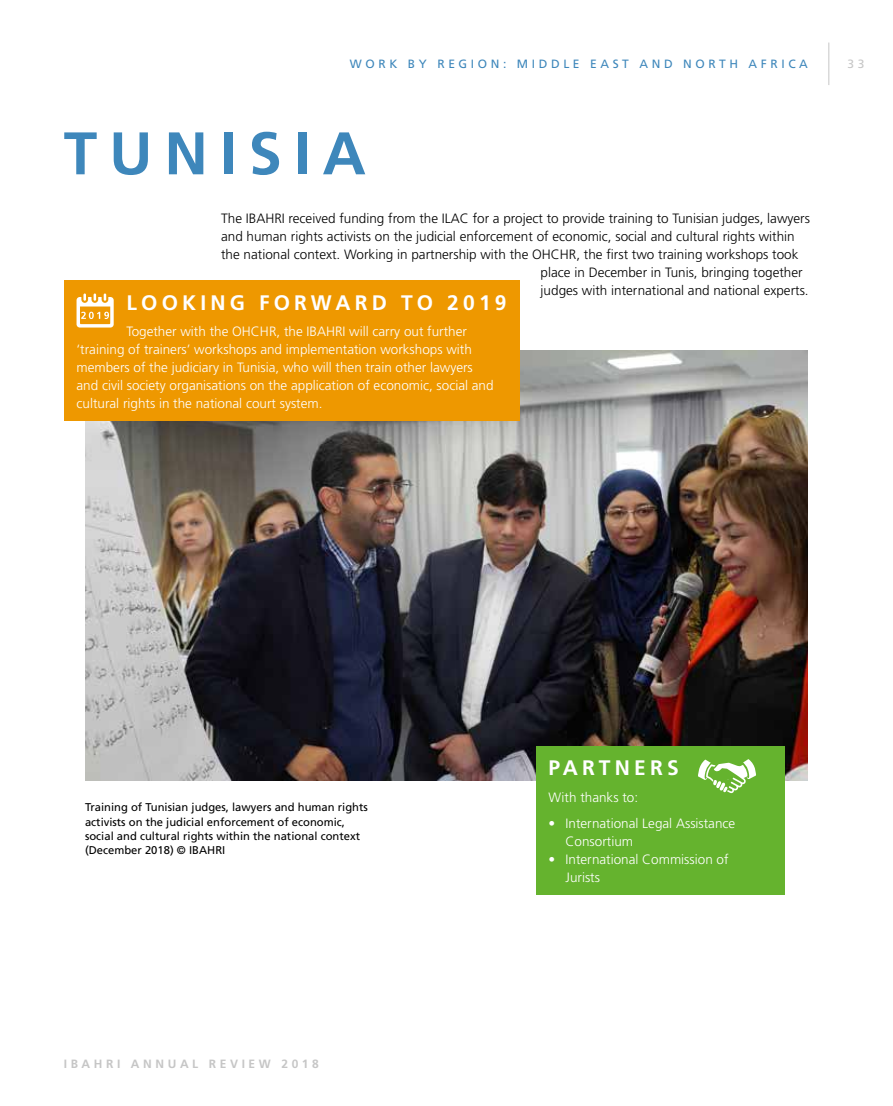
<style>
.page{position:relative;width:893px;height:1106px;background:#fff}
.page>*{position:absolute;margin:0;border:0;box-sizing:border-box;transform-origin:0 0}
.t1{font:700 60px "Frutiger";letter-spacing:.2em;color:#3e87bb}
.t2{font:700 21px "Frutiger";letter-spacing:.2em;color:#fff}
.t3{font:300 13.5px/18px "Frutiger";color:#fff}
.t4{font:300 13.5px "Frutiger";color:#000}
.t5{font:12px "Frutiger";letter-spacing:.3em;color:#3e87bb}
.t6{font:700 12px "Frutiger";letter-spacing:.3em;color:#c6c6c6}
.t7{font:12px "Frutiger";color:#c6c6c6}
.t8{font:11.25px/14.2px "Frutiger";color:#000}
</style>
<div class="page">
<hr style="left:828px;top:43px;width:1px;height:42px;background:#c6c6c6">
<img style="left:85px;top:351px;width:723px;height:429px">
<div style="left:64px;top:281px;width:455px;height:140px;background:#ee9800"></div>
<svg style="left:77px;top:293px;width:37px;height:34px"></svg>
<div style="left:536px;top:746px;width:248px;height:149px;background:#65b32e"></div>
<svg style="left:698px;top:759px;width:58px;height:34px"></svg>
<p class="t5" style="left:350px;top:57px;width:459px">WORK BY REGION: MIDDLE EAST AND NORTH AFRICA</p>
<p class="t7" style="left:847px;top:57px;width:18px">3 3</p>
<h1 class="t1" style="left:64px;top:118px;width:304px">TUNISIA</h1>
<p class="t4" style="left:221px;top:211px;width:590px">The IBAHRI received funding from the ILAC for a project to provide training to Tunisian judges, lawyers</p>
<p class="t4" style="left:221px;top:229px;width:575px">and human rights activists on the judicial enforcement of economic, social and cultural rights within</p>
<p class="t4" style="left:221px;top:247px;width:579px">the national context. Working in partnership with the OHCHR, the first two training workshops took</p>
<p class="t4" style="left:541px;top:265px;width:264px">place in December in Tunis, bringing together</p>
<p class="t4" style="left:541px;top:283px;width:270px">judges with international and national experts.</p>
<h2 class="t2" style="left:126px;top:290px;width:382px">LOOKING FORWARD TO 2019</h2>
<p class="t3" style="left:77px;top:323px;width:419px;text-indent:50px">Together with the OHCHR, the IBAHRI will carry out further ‘training of trainers’ workshops and implementation workshops with members of the judiciary in Tunisia, who will then train other lawyers and civil society organisations on the application of economic, social and cultural rights in the national court system.</p>
<p class="t8" style="left:85px;top:800px;width:284px">Training of Tunisian judges, lawyers and human rights activists on the judicial enforcement of economic, social and cultural rights within the national context (December 2018) © IBAHRI</p>
<p class="t6" style="left:64px;top:1056px;width:257px">IBAHRI ANNUAL REVIEW 2018</p>
<h2 class="t2" style="left:549px;top:755px;width:132px">PARTNERS</h2>
<p class="t3" style="left:549px;top:788px;width:91px">With thanks to:</p>
<p class="t3" style="left:566px;top:814px;width:171px;text-indent:-17px">• International Legal Assistance<br>Consortium</p>
<p class="t3" style="left:566px;top:850px;width:165px;text-indent:-17px">• International Commission of<br>Jurists</p>
</div>
